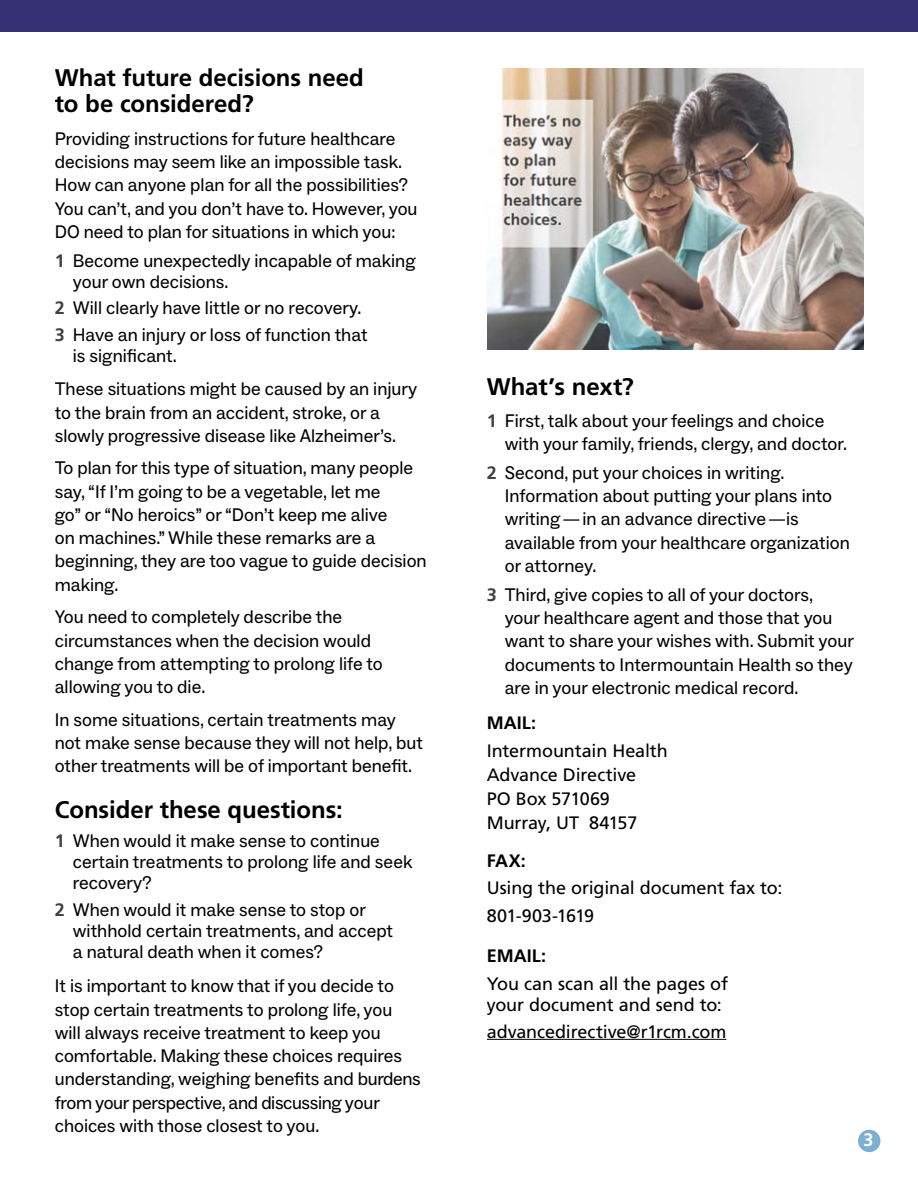
<style>
.page{position:relative;width:918px;height:1188px;background:#fff}
.page>*{position:absolute;margin:0;border:0;box-sizing:border-box;transform-origin:0 0}
.Level_1__h2{font:700 24px/25.5px "Frutiger LT Std";letter-spacing:-.005em;color:#000}
.Main__p{font:18.3px/23.2px "ABC Social";color:#000}
.t1{font:18px/21.8px "Frutiger LT Std";letter-spacing:-.005em;color:#000}
.t2{font:700 18px "Frutiger LT Std";letter-spacing:.005em;color:#000}
.t3{font:18px "Frutiger LT Std";letter-spacing:-.035em;color:#000}
.Page_Number{font:700 18px "Frutiger LT Std";color:#fff}
.s1{font-family:"Frutiger LT Std";font-weight:700;font-size:18px;color:#414042}
</style>
<div class="page">
<div style="left:0;top:0;width:918px;height:32px;background:#363174"></div>
<div style="left:858px;top:1130px;width:22px;height:22px;background:#7cafd1;border-radius:50%"></div>
<hr style="left:487px;top:1039px;width:239px;height:1px;background:#000">
<img style="left:488px;top:69px;width:375px;height:280px">
<p class="Level_1__h2" style="left:55px;top:65px;width:311px">What future decisions need to be considered?</p>
<p class="Main__p" style="left:55px;top:127px;width:364px">Providing instructions for future healthcare decisions may seem like an impossible task.<br>How can anyone plan for all the possibilities?<br>You can’t, and you don’t have to. However, you DO need to plan for situations in which you:</p>
<p class="Main__p" style="left:73px;top:250px;width:344px;line-height:21px;text-indent:-18px"><span class="s1">1</span> Become unexpectedly incapable of making your own decisions.</p>
<p class="Main__p" style="left:55px;top:297px;width:308px"><span class="s1">2</span> Will clearly have little or no recovery.</p>
<p class="Main__p" style="left:73px;top:325px;width:296px;line-height:21px;text-indent:-18px"><span class="s1">3</span> Have an injury or loss of function that is significant.</p>
<p class="Main__p" style="left:55px;top:378px;width:364px">These situations might be caused by an injury to the brain from an accident, stroke, or a slowly progressive disease like Alzheimer’s.</p>
<p class="Main__p" style="left:55px;top:457px;width:373px">To plan for this type of situation, many people say, “If I’m going to be a vegetable, let me<br>go” or “No heroics” or “Don’t keep me alive<br>on machines.” While these remarks are a beginning, they are too vague to guide decision making.</p>
<p class="Main__p" style="left:55px;top:606px;width:329px">You need to completely describe the circumstances when the decision would change from attempting to prolong life to allowing you to die.</p>
<p class="Main__p" style="left:55px;top:708px;width:370px">In some situations, certain treatments may not make sense because they will not help, but other treatments will be of important benefit.</p>
<p class="Level_1__h2" style="left:55px;top:797px;width:289px">Consider these questions:</p>
<p class="Main__p" style="left:73px;top:830px;width:341px;line-height:21px;text-indent:-18px"><span class="s1">1</span> When would it make sense to continue certain treatments to prolong life and seek recovery?</p>
<p class="Main__p" style="left:73px;top:899px;width:322px;line-height:21px;text-indent:-18px"><span class="s1">2</span> When would it make sense to stop or withhold certain treatments, and accept a natural death when it comes?</p>
<p class="Main__p" style="left:55px;top:975px;width:368px">It is important to know that if you decide to stop certain treatments to prolong life, you will always receive treatment to keep you comfortable. Making these choices requires understanding, weighing benefits and burdens from your perspective, and discussing your choices with those closest to you.</p>
<p class="Level_1__h2" style="left:487px;top:374px;width:149px">What’s next?</p>
<p class="Main__p" style="left:505px;top:409px;width:344px;text-indent:-18px"><span class="s1">1</span> First, talk about your feelings and choice with your family, friends, clergy, and doctor.</p>
<p class="Main__p" style="left:505px;top:461px;width:347px;text-indent:-18px"><span class="s1">2</span> Second, put your choices in writing.<br>Information about putting your plans into writing — in an advance directive —is available from your healthcare organization or attorney.</p>
<p class="Main__p" style="left:505px;top:583px;width:351px;text-indent:-18px"><span class="s1">3</span> Third, give copies to all of your doctors,<br>your healthcare agent and those that you want to share your wishes with. Submit your documents to Intermountain Health so they are in your electronic medical record.</p>
<p class="t2" style="left:487px;top:712px;width:51px">MAIL:</p>
<p class="t1" style="left:487px;top:740px;width:183px">Intermountain Health</p>
<p class="t1" style="left:487px;top:764px;width:151px">Advance Directive</p>
<p class="t1" style="left:487px;top:788px;width:125px">PO Box 571069</p>
<p class="t1" style="left:487px;top:812px;width:152px">Murray, UT 84157</p>
<p class="t2" style="left:487px;top:850px;width:41px">FAX:</p>
<p class="t1" style="left:487px;top:877px;width:297px">Using the original document fax to:</p>
<p class="t3" style="left:487px;top:905px;width:109px">801-903-1619</p>
<p class="t2" style="left:487px;top:945px;width:61px">EMAIL:</p>
<p class="t1" style="left:487px;top:973px;width:243px">You can scan all the pages of your document and send to:</p>
<p class="t1" style="left:487px;top:1021px;width:241px">advancedirective@r1rcm.com</p>
<p class="Page_Number" style="left:864px;top:1129px;width:12px">3</p>
</div>
